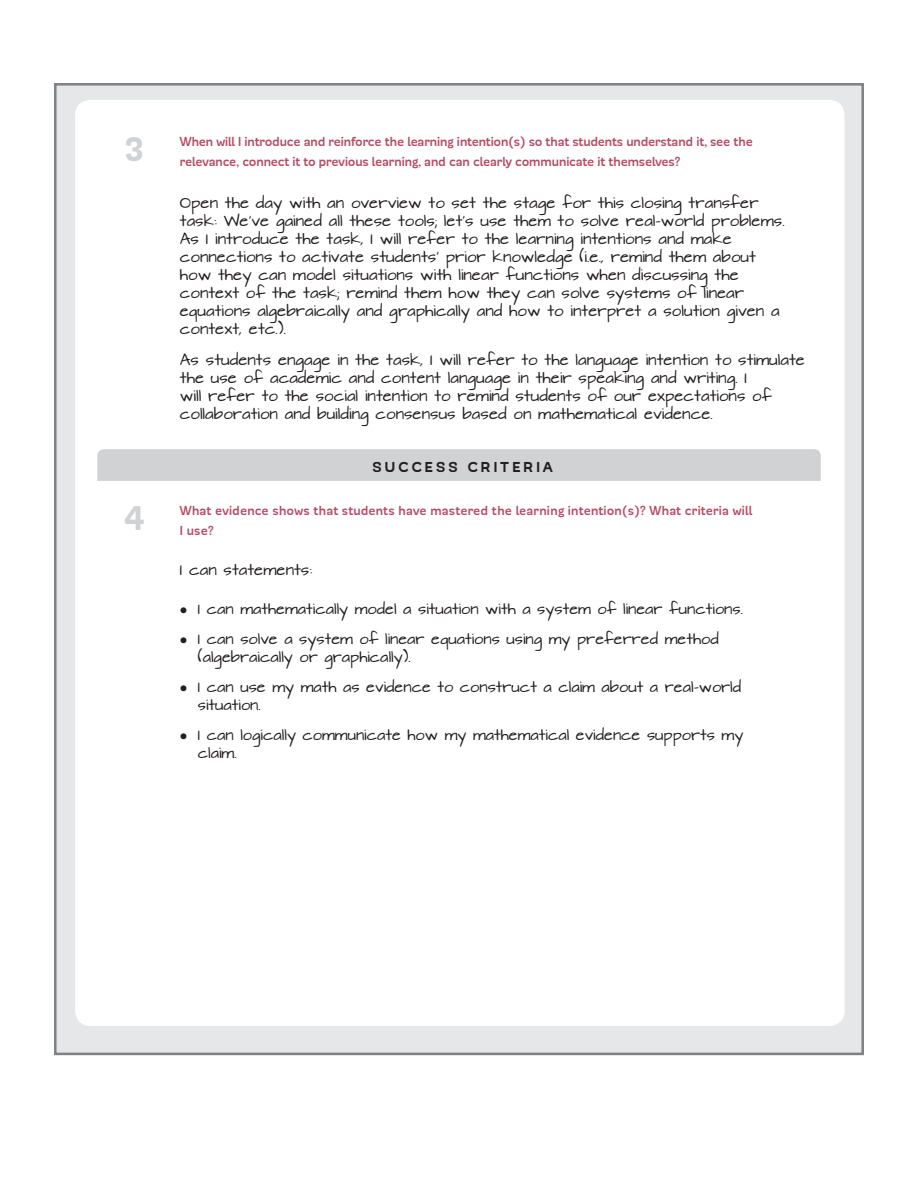
<style>
.page{position:relative;width:918px;height:1188px;background:#fff}
.page>*{position:absolute;margin:0;border:0;box-sizing:border-box;transform-origin:0 0}
.FTEXT2{font:900 39.15px "Modernica Std";color:#d1d2d4}
.FCH_1{font:900 16.5px "Modernica Std";letter-spacing:.2em;color:#231f20}
.F_TEXT_BOLD{font:700 15px/19.5px "Modernica Std";color:#b64b64}
.FTEXT{font:13.5px/18px "Architects Daughter";color:#231f20}
.t1{font:13.2px/18px "Architects Daughter";color:#231f20}
</style>
<div class="page">
<div style="left:54px;top:83px;width:810px;height:972px;background:#e6e7e9;border:3px solid #808285"></div>
<div style="left:75px;top:100px;width:770px;height:926px;background:#fff;border-radius:15px"></div>
<div style="left:97px;top:449px;width:724px;height:32px;background:#d1d2d4"></div>
<p class="FTEXT2" style="left:124px;top:131px;width:22px">3</p>
<p class="F_TEXT_BOLD" style="left:180px;top:132px;width:575px">When will I introduce and reinforce the learning intention(s) so that students understand it, see the relevance, connect it to previous learning, and can clearly communicate it themselves?</p>
<p class="FTEXT" style="left:180px;top:194px;width:606px">Open the day with an overview to set the stage for this closing transfer task: We’ve gained all these tools; let’s use them to solve real-world problems.<br>As I introduce the task, I will refer to the learning intentions and make connections to activate students’ prior knowledge (i.e., remind them about how they can model situations with linear functions when discussing the context of the task; remind them how they can solve systems of linear equations algebraically and graphically and how to interpret a solution given a context, etc.).</p>
<p class="FTEXT" style="left:180px;top:351px;width:627px">As students engage in the task, I will refer to the language intention to stimulate the use of academic and content language in their speaking and writing. I<br>will refer to the social intention to remind students of our expectations of collaboration and building consensus based on mathematical evidence.</p>
<p class="FCH_1" style="left:372px;top:459px;width:182px">SUCCESS CRITERIA</p>
<p class="FTEXT2" style="left:124px;top:500px;width:22px">4</p>
<p class="F_TEXT_BOLD" style="left:180px;top:501px;width:574px">What evidence shows that students have mastered the learning intention(s)? What criteria will<br>I use?</p>
<p class="FTEXT" style="left:180px;top:562px;width:134px">I can statements:</p>
<p class="t1" style="left:198px;top:601px;width:547px">I can mathematically model a situation with a system of linear functions.</p>
<p class="t1" style="left:198px;top:631px;width:522px">I can solve a system of linear equations using my preferred method (algebraically or graphically).</p>
<p class="t1" style="left:198px;top:679px;width:545px">I can use my math as evidence to construct a claim about a real-world situation.</p>
<p class="t1" style="left:198px;top:727px;width:547px">I can logically communicate how my mathematical evidence supports my claim.</p>
</div>
